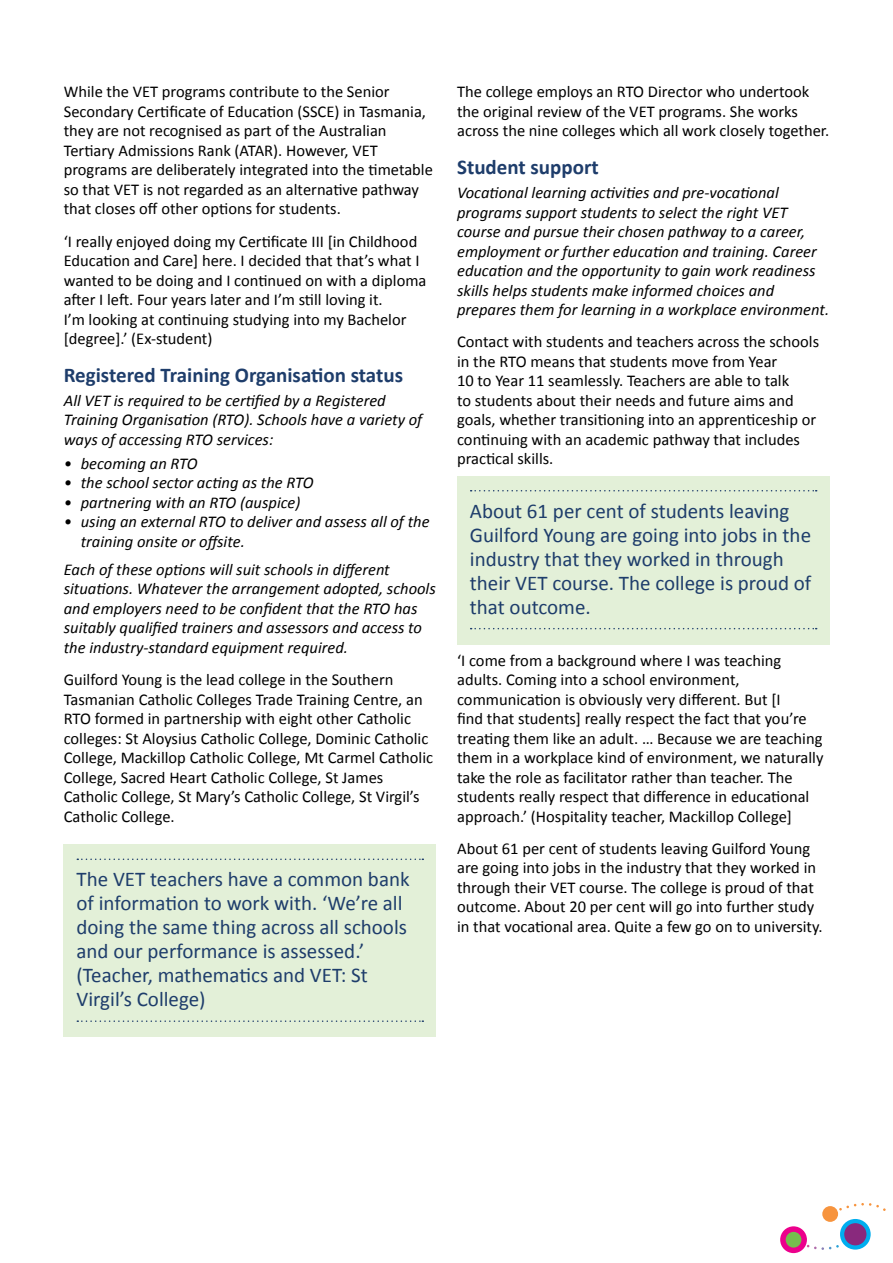
<style>
.page{position:relative;width:893px;height:1263px;background:#fff}
.page>*{position:absolute;margin:0;border:0;box-sizing:border-box;transform-origin:0 0}
.t1{font:21px/24px "Calibri";color:#1e3d6b}
.Heading_3{font:700 21px "Calibri";color:#1e3d6b}
.Body{font:16.5px/19.5px "Calibri";color:#000}
.Explanatory_text__af{font:italic 16.5px/19.5px "Calibri";color:#000}
.Body-2{font:italic 16.5px/19.5px "Calibri";color:#000}
.Explanatory_text{font:italic 16.5px/19.5px "Calibri";color:#000}
</style>
<div class="page">
<svg style="left:780px;top:1226px;width:27px;height:27px"></svg>
<div style="left:786px;top:1232px;width:15px;height:15px;background:#75be4e;border-radius:50%"></div>
<svg style="left:807px;top:1245px;width:32px;height:5px"></svg>
<svg style="left:839px;top:1203px;width:47px;height:8px"></svg>
<div style="left:822px;top:1206px;width:16px;height:16px;background:#f7943e;border-radius:50%"></div>
<svg style="left:840px;top:1219px;width:31px;height:30px"></svg>
<div style="left:844px;top:1223px;width:22px;height:22px;background:#89297d;border-radius:50%"></div>
<div style="left:64px;top:844px;width:372px;height:193px;background:#e3f0d8"></div>
<svg style="left:77px;top:858px;width:346px;height:2px"></svg>
<svg style="left:77px;top:1020px;width:346px;height:2px"></svg>
<div style="left:457px;top:476px;width:372px;height:168px;background:#e3f0d8"></div>
<svg style="left:471px;top:490px;width:346px;height:1px"></svg>
<svg style="left:471px;top:628px;width:346px;height:1px"></svg>
<p class="Body" style="left:64px;top:82px;width:371px">While the VET programs contribute to the Senior Secondary Certificate of Education (SSCE) in Tasmania, they are not recognised as part of the Australian Tertiary Admissions Rank (ATAR). However, VET programs are deliberately integrated into the timetable so that VET is not regarded as an alternative pathway that closes off other options for students.</p>
<p class="Body" style="left:64px;top:232px;width:364px">‘I really enjoyed doing my Certificate III [in Childhood Education and Care] here. I decided that that’s what I wanted to be doing and I continued on with a diploma after I left. Four years later and I’m still loving it.<br>I’m looking at continuing studying into my Bachelor [degree].’ (Ex-student)</p>
<p class="Heading_3" style="left:64px;top:362px;width:341px">Registered Training Organisation status</p>
<p class="Explanatory_text" style="left:64px;top:390px;width:360px">All VET is required to be certified by a Registered<br>Training Organisation (RTO). Schools have a variety of ways of accessing RTO services:</p>
<p class="Explanatory_text__af" style="left:64px;top:453px;width:135px">• becoming an RTO</p>
<p class="Explanatory_text__af" style="left:64px;top:472px;width:251px">• the school sector acting as the RTO</p>
<p class="Explanatory_text__af" style="left:64px;top:492px;width:238px">• partnering with an RTO (auspice)</p>
<p class="Explanatory_text__af" style="left:81px;top:511px;width:350px;text-indent:-17px">• using an external RTO to deliver and assess all of the training onsite or offsite.</p>
<p class="Body-2" style="left:64px;top:559px;width:374px">Each of these options will suit schools in different situations. Whatever the arrangement adopted, schools and employers need to be confident that the RTO has suitably qualified trainers and assessors and access to the industry-standard equipment required.</p>
<p class="Body" style="left:64px;top:670px;width:371px">Guilford Young is the lead college in the Southern Tasmanian Catholic Colleges Trade Training Centre, an RTO formed in partnership with eight other Catholic colleges: St Aloysius Catholic College, Dominic Catholic College, Mackillop Catholic College, Mt Carmel Catholic College, Sacred Heart Catholic College, St James Catholic College, St Mary’s Catholic College, St Virgil’s Catholic College.</p>
<p class="t1" style="left:77px;top:867px;width:335px">The VET teachers have a common bank of information to work with. ‘We’re all doing the same thing across all schools and our performance is assessed.’ (Teacher, mathematics and VET: St Virgil’s College)</p>
<p class="Body" style="left:457px;top:82px;width:373px">The college employs an RTO Director who undertook the original review of the VET programs. She works across the nine colleges which all work closely together.</p>
<p class="Heading_3" style="left:457px;top:154px;width:143px">Student support</p>
<p class="Explanatory_text__af" style="left:457px;top:182px;width:374px">Vocational learning activities and pre-vocational programs support students to select the right VET course and pursue their chosen pathway to a career, employment or further education and training. Career education and the opportunity to gain work readiness skills helps students make informed choices and prepares them for learning in a workplace environment.</p>
<p class="Body" style="left:457px;top:332px;width:364px">Contact with students and teachers across the schools in the RTO means that students move from Year<br>10 to Year 11 seamlessly. Teachers are able to talk<br>to students about their needs and future aims and goals, whether transitioning into an apprenticeship or continuing with an academic pathway that includes practical skills.</p>
<p class="t1" style="left:470px;top:499px;width:343px">About 61 per cent of students leaving Guilford Young are going into jobs in the industry that they worked in through their VET course. The college is proud of that outcome.</p>
<p class="Body" style="left:457px;top:650px;width:368px">‘I come from a background where I was teaching adults. Coming into a school environment, communication is obviously very different. But [I<br>find that students] really respect the fact that you’re treating them like an adult. … Because we are teaching them in a workplace kind of environment, we naturally take the role as facilitator rather than teacher. The students really respect that difference in educational approach.’ (Hospitality teacher, Mackillop College]</p>
<p class="Body" style="left:457px;top:839px;width:367px">About 61 per cent of students leaving Guilford Young are going into jobs in the industry that they worked in through their VET course. The college is proud of that outcome. About 20 per cent will go into further study in that vocational area. Quite a few go on to university.</p>
</div>
